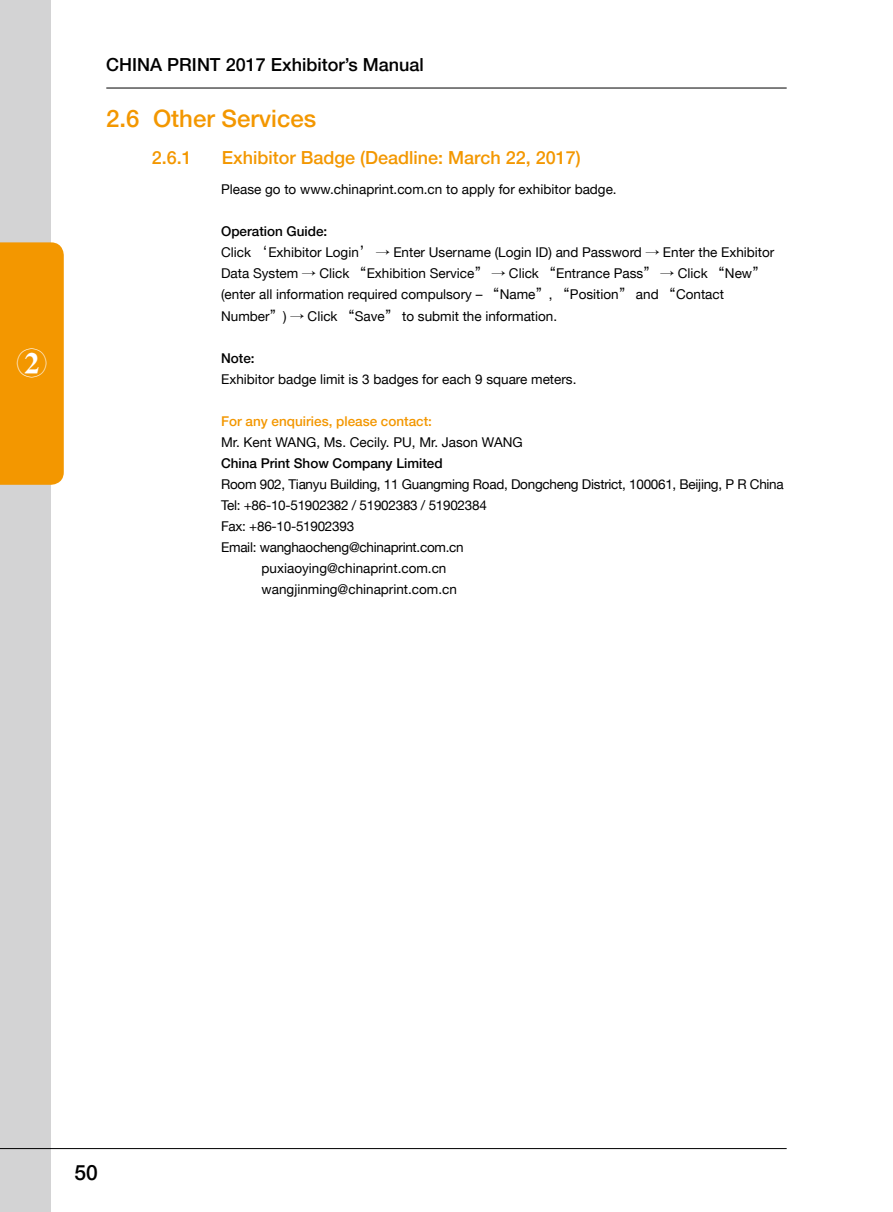
<style>
.page{position:relative;width:893px;height:1212px;background:#fff}
.page>*{position:absolute;margin:0;border:0;box-sizing:border-box;transform-origin:0 0}
.t1{font:30px "FZDBSJW GB1 0";color:#fff}
.t2{font:500 24px "Helvetica Neue LT";color:#f39700}
.t3{font:500 21px "Helvetica Neue LT";color:#000}
.t4{font:500 18px "Helvetica Neue LT";color:#f39700}
.t5{font:500 18px "Helvetica Neue LT";color:#000}
.t6{font:13.5px/21px "Helvetica Neue LT";color:#000}
.t7{font:13.5px "Helvetica Neue LT";letter-spacing:-.02em;color:#000}
.t8{font:500 13.5px "Helvetica Neue LT";color:#000}
.t9{font:500 13.5px "Helvetica Neue LT";color:#f39700}
.s1{font-weight:500}
.s2{font-family:"FZLTHJW GB1 0"}
</style>
<div class="page">
<div style="left:0;top:0;width:50px;height:1212px;background:#d3d3d4"></div>
<hr style="left:106px;top:88px;width:681px;height:1px;background:#000">
<hr style="left:0;top:1148px;width:787px;height:1px;background:#000">
<div style="left:0;top:242px;width:64px;height:243px;background:#f39700"></div>
<h1 class="t1" style="left:17px;top:348px;width:31px">②</h1>
<h3 class="t5" style="left:106px;top:54px;width:319px">CHINA PRINT 2017 Exhibitor’s Manual</h3>
<h2 class="t2" style="left:106px;top:104px;width:211px">2.6 Other Services</h2>
<h3 class="t4" style="left:152px;top:147px;width:42px">2.6.1</h3>
<h3 class="t4" style="left:222px;top:147px;width:360px">Exhibitor Badge (Deadline: March 22, 2017)</h3>
<p class="t6" style="left:221px;top:179px;width:397px">Please go to www.chinaprint.com.cn to apply for exhibitor badge.</p>
<p class="t6" style="left:221px;top:221px;width:555px"><span class="s1">Operation Guide:<br></span>Click <span class="s2">‘</span>Exhibitor Login<span class="s2">’ →</span> Enter Username (Login ID) and Password <span class="s2">→</span> Enter the Exhibitor Data System <span class="s2">→</span> Click <span class="s2">“</span>Exhibition Service<span class="s2">” →</span> Click <span class="s2">“</span>Entrance Pass<span class="s2">” →</span> Click <span class="s2">“</span>New<span class="s2">” </span>(enter all information required compulsory – <span class="s2">“</span>Name<span class="s2">”</span>, <span class="s2">“</span>Position<span class="s2">”</span> and <span class="s2">“</span>Contact Number<span class="s2">”</span>) <span class="s2">→</span> Click <span class="s2">“</span>Save<span class="s2">”</span> to submit the information.</p>
<p class="t8" style="left:221px;top:350px;width:35px">Note:</p>
<p class="t6" style="left:221px;top:368px;width:357px">Exhibitor badge limit is 3 badges for each 9 square meters.</p>
<p class="t9" style="left:221px;top:413px;width:212px">For any enquiries, please contact:</p>
<p class="t6" style="left:221px;top:431px;width:303px">Mr. Kent WANG, Ms. Cecily. PU, Mr. Jason WANG</p>
<p class="t8" style="left:221px;top:455px;width:223px">China Print Show Company Limited</p>
<p class="t7" style="left:221px;top:476px;width:564px">Room 902, Tianyu Building, 11 Guangming Road, Dongcheng District, 100061, Beijing, P R China</p>
<p class="t7" style="left:221px;top:497px;width:267px">Tel: +86-10-51902382 / 51902383 / 51902384</p>
<p class="t7" style="left:221px;top:518px;width:135px">Fax: +86-10-51902393</p>
<p class="t7" style="left:221px;top:539px;width:244px">Email: wanghaocheng@chinaprint.com.cn</p>
<p class="t6" style="left:262px;top:557px;width:186px">puxiaoying@chinaprint.com.cn</p>
<p class="t6" style="left:262px;top:578px;width:197px">wangjinming@chinaprint.com.cn</p>
<h3 class="t3" style="left:74px;top:1160px;width:25px">50</h3>
</div>
